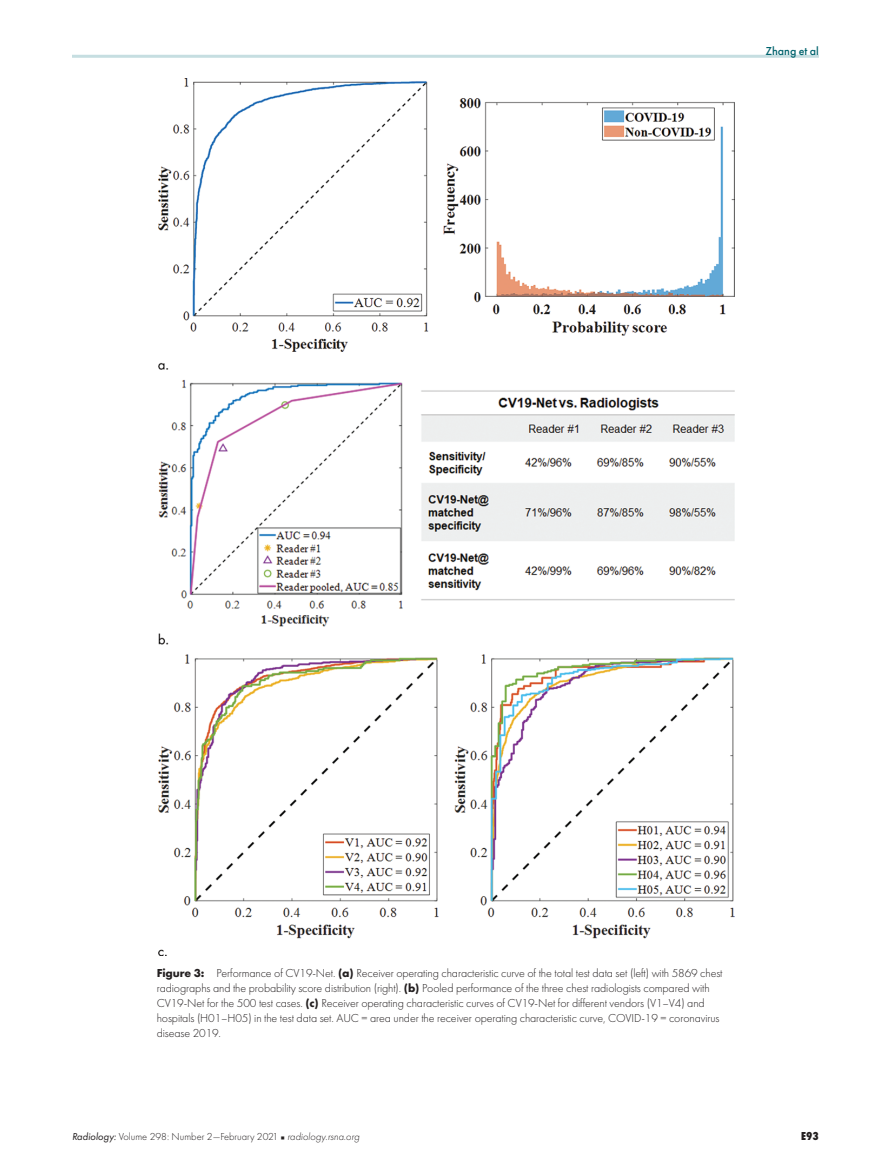
<style>
.page{position:relative;width:891px;height:1175px;background:#fff}
.page>*{position:absolute;margin:0;border:0;box-sizing:border-box;transform-origin:0 0}
.t1{font:300 12px/15px "Futura PT";letter-spacing:-.01em;color:#231f20}
.t2{font:500 12px "Futura PT";color:#00636d}
.t3{font:800 12px "Futura PT Cond";color:#231f20}
.t4{font:300 10.5px "Futura PT";color:#231f20}
.s1{font-weight:700}
.s2{font-weight:400;font-style:italic}
.s3{font-family:"Universal Newswith Comm Pi";font-weight:400;font-size:6px}
.s4{font-style:italic}
</style>
<div class="page">
<hr style="left:72px;top:55px;width:747px;height:3px;background:#c6dee1">
<img style="left:158px;top:78px;width:576px;height:877px">
<p class="t2" style="left:765px;top:44px;width:55px">Zhang et al</p>
<p class="t1" style="left:157px;top:965px;width:567px"><span class="s1">Figure 3:</span> Performance of CV19-Net. <span class="s1">(a)</span> Receiver operating characteristic curve of the total test data set (left) with 5869 chest radiographs and the probability score distribution (right). <span class="s1">(b)</span> Pooled performance of the three chest radiologists compared with CV19-Net for the 500 test cases. <span class="s1">(c)</span> Receiver operating characteristic curves of CV19-Net for different vendors (V1–V4) and hospitals (H01–H05) in the test data set. AUC = area under the receiver operating characteristic curve, COVID-19 = coronavirus disease 2019.</p>
<p class="t4" style="left:72px;top:1131px;width:289px"><span class="s2">Radiology:</span> Volume 298: Number 2—February 2021 <span class="s3">n</span> <span class="s4">radiology.rsna.org</span></p>
<p class="t3" style="left:801px;top:1129px;width:19px">E93</p>
</div>
